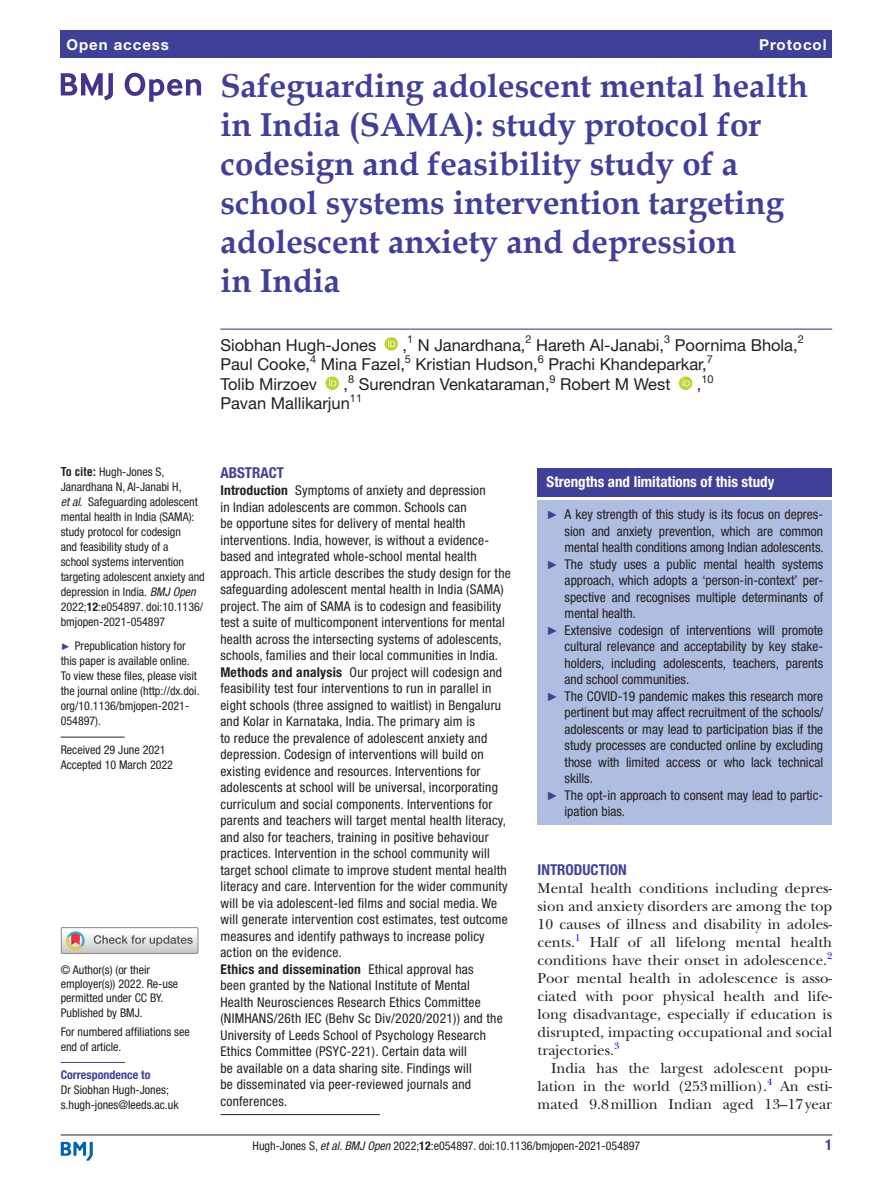
<style>
.page{position:relative;width:893px;height:1191px;background:#fff}
.page>*{position:absolute;margin:0;border:0;box-sizing:border-box;transform-origin:0 0}
.t1{font:700 33px/39px "Book Antiqua";color:#414099}
.t2{font:16.5px "Helvetica Neue LT Std";color:#231f20}
.t3{font:15px/18px "New Baskerville";color:#231f20;text-align:justify}
.t4{font:700 condensed 15px "Helvetica Neue LT Std";color:#fff}
.t5{font:700 condensed 15px "Helvetica Neue LT Std";color:#414099}
.t6{font:700 15px "Helvetica Neue LT Std";letter-spacing:.065em;color:#fff}
.t7{font:condensed 13.5px/16.5px "Helvetica Neue LT Std";letter-spacing:.015em;color:#231f20}
.t8{font:condensed 12px/15px "Helvetica Neue LT Std";color:#231f20}
.t9{font:700 condensed 12px "Helvetica Neue LT Std";color:#414099}
.t10{font:10.95px "Helvetica Neue LT Std";color:#231f20}
.t11{font:9.9px "New Baskerville";color:#00f}
.s1{font-family:"Helvetica LT Std";font-weight:700}
.s2{font-style:italic}
.s3{font-weight:700}
.s4{font-family:"Arial";font-stretch:normal;font-size:9.75px;color:#414099}
.s5{font-family:"Arial";font-stretch:normal;font-size:12px;color:#414099}
</style>
<div class="page">
<hr style="left:61px;top:1134px;width:771px;height:1px;background:#231f20">
<svg style="left:61px;top:1141px;width:32px;height:19px"></svg>
<div style="left:61px;top:31px;width:771px;height:27px;background:#414099"></div>
<hr style="left:220px;top:328px;width:612px;height:2px;background:#414099">
<svg style="left:385px;top:337px;width:13px;height:14px"></svg>
<svg style="left:325px;top:376px;width:14px;height:14px"></svg>
<svg style="left:679px;top:376px;width:13px;height:14px"></svg>
<hr style="left:61px;top:736px;width:64px;height:1px;background:#231f20">
<hr style="left:61px;top:1062px;width:64px;height:1px;background:#414099">
<svg style="left:61px;top:73px;width:52px;height:27px"></svg>
<svg style="left:125px;top:73px;width:76px;height:29px"></svg>
<div style="left:61px;top:927px;width:138px;height:27px;border:1px solid #969090"></div>
<svg style="left:61px;top:927px;width:137px;height:26px"></svg>
<hr style="left:220px;top:1114px;width:160px;height:1px;background:#231f20">
<div style="left:538px;top:468px;width:294px;height:28px;background:#414099"></div>
<div style="left:538px;top:500px;width:294px;height:325px;background:#afbde1"></div>
<p class="t6" style="left:66px;top:35px;width:104px">Open access</p>
<p class="t6" style="left:759px;top:35px;width:69px">Protocol</p>
<h1 class="t1" style="left:220px;top:66px;width:589px">Safeguarding adolescent mental health in India (SAMA): study protocol for codesign and feasibility study of a school systems intervention targeting adolescent anxiety and depression<br>in India</h1>
<p class="t10" style="left:407px;top:333px;width:8px">1</p>
<p class="t2" style="left:418px;top:335px;width:109px">N Janardhana,</p>
<p class="t10" style="left:525px;top:333px;width:8px">2</p>
<p class="t2" style="left:536px;top:335px;width:130px">Hareth Al-Janabi,</p>
<p class="t10" style="left:664px;top:333px;width:8px">3</p>
<p class="t2" style="left:675px;top:335px;width:124px">Poornima Bhola,</p>
<p class="t10" style="left:798px;top:333px;width:8px">2</p>
<p class="t2" style="left:220px;top:335px;width:157px">Siobhan Hugh-Jones</p>
<p class="t2" style="left:403px;top:335px;width:6px">,</p>
<p class="t2" style="left:220px;top:354px;width:91px">Paul Cooke,</p>
<p class="t10" style="left:310px;top:352px;width:8px">4</p>
<p class="t2" style="left:321px;top:354px;width:86px">Mina Fazel,</p>
<p class="t10" style="left:405px;top:352px;width:8px">5</p>
<p class="t2" style="left:416px;top:354px;width:124px">Kristian Hudson,</p>
<p class="t10" style="left:538px;top:352px;width:8px">6</p>
<p class="t2" style="left:548px;top:354px;width:160px">Prachi Khandeparkar,</p>
<p class="t10" style="left:707px;top:352px;width:8px">7</p>
<p class="t2" style="left:220px;top:374px;width:98px">Tolib Mirzoev</p>
<p class="t2" style="left:344px;top:374px;width:6px">,</p>
<p class="t10" style="left:348px;top:372px;width:8px">8</p>
<p class="t2" style="left:359px;top:374px;width:192px">Surendran Venkataraman,</p>
<p class="t10" style="left:550px;top:372px;width:8px">9</p>
<p class="t2" style="left:560px;top:374px;width:112px">Robert M West</p>
<p class="t10" style="left:701px;top:372px;width:14px">10</p>
<p class="t2" style="left:697px;top:374px;width:6px">,</p>
<p class="t2" style="left:220px;top:394px;width:131px">Pavan Mallikarjun</p>
<p class="t10" style="left:350px;top:391px;width:14px">11</p>
<p class="t8" style="left:61px;top:464px;width:146px"><span class="s1">To cite:</span> Hugh-Jones S,<br>Janardhana N, Al-Janabi H,<br><span class="s2">et al</span>. Safeguarding adolescent mental health in India (SAMA): study protocol for codesign<br>and feasibility study of a<br>school systems intervention targeting adolescent anxiety and depression in India. <span class="s2">BMJ Open<br></span>2022;<span class="s3">12</span>:e054897. doi:10.1136/ bmjopen-2021-054897</p>
<p class="t8" style="left:61px;top:638px;width:140px"><span class="s4">►</span> Prepublication history for this paper is available online.<br>To view these files, please visit the journal online (http://dx.doi. org/10.1136/bmjopen-2021-<br>054897).</p>
<p class="t8" style="left:61px;top:742px;width:114px">Received 29 June 2021<br>Accepted 10 March 2022</p>
<p class="t8" style="left:61px;top:962px;width:119px;line-height:14.4px">© Author(s) (or their employer(s)) 2022. Re-use permitted under CC BY.<br>Published by BMJ.</p>
<p class="t8" style="left:61px;top:1024px;width:130px">For numbered affiliations see end of article.</p>
<p class="t9" style="left:61px;top:1067px;width:91px">Correspondence to</p>
<p class="t8" style="left:61px;top:1082px;width:119px">Dr Siobhan Hugh-Jones; s.hugh-jones@leeds.ac.uk</p>
<p class="t5" style="left:220px;top:464px;width:65px">ABSTRACT</p>
<p class="t7" style="left:220px;top:482px;width:292px"><span class="s3">Introduction</span> Symptoms of anxiety and depression<br>in Indian adolescents are common. Schools can<br>be opportune sites for delivery of mental health interventions. India, however, is without a evidence&shy;based and integrated whole-school mental health approach. This article describes the study design for the safeguarding adolescent mental health in India (SAMA) project. The aim of SAMA is to codesign and feasibility test a suite of multicomponent interventions for mental health across the intersecting systems of adolescents, schools, families and their local communities in India.<br><span class="s3">Methods and analysis</span> Our project will codesign and feasibility test four interventions to run in parallel in eight schools (three assigned to waitlist) in Bengaluru and Kolar in Karnataka, India. The primary aim is<br>to reduce the prevalence of adolescent anxiety and depression. Codesign of interventions will build on existing evidence and resources. Interventions for adolescents at school will be universal, incorporating curriculum and social components. Interventions for parents and teachers will target mental health literacy, and also for teachers, training in positive behaviour practices. Intervention in the school community will target school climate to improve student mental health literacy and care. Intervention for the wider community will be via adolescent-led films and social media. We will generate intervention cost estimates, test outcome measures and identify pathways to increase policy action on the evidence.<br><span class="s3">Ethics and dissemination</span> Ethical approval has<br>been granted by the National Institute of Mental<br>Health Neurosciences Research Ethics Committee (NIMHANS/26th IEC (Behv Sc Div/2020/2021)) and the University of Leeds School of Psychology Research Ethics Committee (PSYC-221). Certain data will<br>be available on a data sharing site. Findings will<br>be disseminated via peer-reviewed journals and conferences.</p>
<p class="t4" style="left:547px;top:473px;width:229px">Strengths and limitations of this study</p>
<p class="t7" style="left:547px;top:506px;width:278px"><span class="s5">►</span> A key strength of this study is its focus on depres-</p>
<p class="t7" style="left:565px;top:522px;width:260px">sion and anxiety prevention, which are common</p>
<p class="t7" style="left:565px;top:539px;width:261px">mental health conditions among Indian adolescents.</p>
<p class="t7" style="left:547px;top:555px;width:278px"><span class="s5">►</span> The study uses a public mental health systems</p>
<p class="t7" style="left:565px;top:572px;width:260px">approach, which adopts a ‘person-in-context’ per-</p>
<p class="t7" style="left:565px;top:588px;width:260px">spective and recognises multiple determinants of</p>
<p class="t7" style="left:565px;top:605px;width:73px">mental health.</p>
<p class="t7" style="left:547px;top:621px;width:278px"><span class="s5">►</span> Extensive codesign of interventions will promote</p>
<p class="t7" style="left:565px;top:638px;width:260px">cultural relevance and acceptability by key stake-</p>
<p class="t7" style="left:565px;top:654px;width:260px">holders, including adolescents, teachers, parents</p>
<p class="t7" style="left:565px;top:671px;width:126px">and school communities.</p>
<p class="t7" style="left:547px;top:687px;width:278px"><span class="s5">►</span> The COVID-19 pandemic makes this research more</p>
<p class="t7" style="left:565px;top:704px;width:260px">pertinent but may affect recruitment of the schools/</p>
<p class="t7" style="left:565px;top:720px;width:260px">adolescents or may lead to participation bias if the</p>
<p class="t7" style="left:565px;top:737px;width:260px">study processes are conducted online by excluding</p>
<p class="t7" style="left:565px;top:753px;width:260px">those with limited access or who lack technical</p>
<p class="t7" style="left:565px;top:770px;width:30px">skills.</p>
<p class="t7" style="left:547px;top:786px;width:278px"><span class="s5">►</span> The opt-in approach to consent may lead to partic-</p>
<p class="t7" style="left:565px;top:803px;width:62px">ipation bias.</p>
<p class="t5" style="left:538px;top:861px;width:91px">INTRODUCTION</p>
<p class="t3" style="left:538px;top:879px;width:296px">Mental health conditions including depres&shy;sion and anxiety disorders are among the top 10 causes of illness and disability in adoles&shy;cents.</p>
<p class="t11" style="left:575px;top:931px;width:7px">1</p>
<p class="t3" style="left:538px;top:933px;width:296px;text-indent:52px">Half of all lifelong mental health conditions have their onset in adolescence.</p>
<p class="t11" style="left:827px;top:949px;width:7px">2</p>
<p class="t3" style="left:538px;top:969px;width:296px">Poor mental health in adolescence is asso&shy;ciated with poor physical health and life&shy;long disadvantage, especially if education is disrupted, impacting occupational and social trajectories.<sup>3</sup></p>
<p class="t3" style="left:538px;top:1059px;width:296px;text-indent:14px">India has the largest adolescent popu&shy;lation in the world (253million).</p>
<p class="t11" style="left:767px;top:1075px;width:7px">4</p>
<p class="t3" style="left:538px;top:1077px;width:296px;text-align:right">An esti-<br>mated 9.8million Indian aged 13–17year</p>
<p class="t8" style="left:253px;top:1137px;width:389px">Hugh-Jones S, <span class="s2">et al</span>. <span class="s2">BMJ Open</span> 2022;<span class="s3">12</span>:e054897. doi:10.1136/bmjopen-2021-054897</p>
<p class="t5" style="left:825px;top:1135px;width:9px">1</p>
</div>
